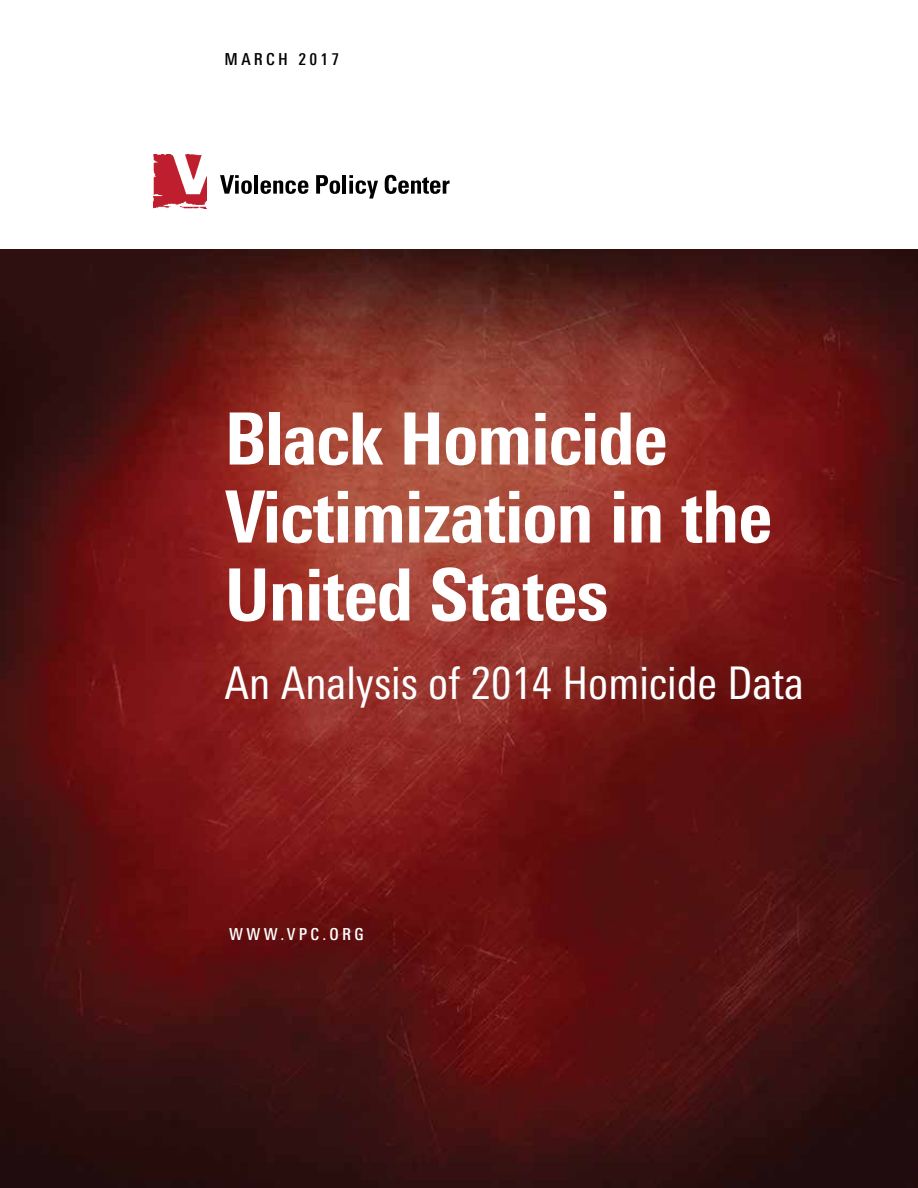
<style>
.page{position:relative;width:918px;height:1188px;background:#fff}
.page>*{position:absolute;margin:0;border:0;box-sizing:border-box;transform-origin:0 0}
.t1{font:800 condensed 72px/78px "Linotype Univers";letter-spacing:-.01em;color:#fff}
.t2{font:condensed 45px "Linotype Univers";color:#fff}
.t3{font:500 condensed 16.5px "Linotype Univers";letter-spacing:.2em;color:#fff}
.t4{font:500 condensed 16.5px "Linotype Univers";letter-spacing:.2em;color:#000}
</style>
<div class="page">
<img style="left:0;top:249px;width:918px;height:939px">
<img style="left:153px;top:155px;width:53px;height:53px">
<svg style="left:220px;top:175px;width:32px;height:19px"></svg>
<hr style="left:254px;top:175px;width:4px;height:19px;background:#000">
<svg style="left:260px;top:180px;width:49px;height:14px"></svg>
<svg style="left:316px;top:175px;width:24px;height:19px"></svg>
<hr style="left:343px;top:175px;width:3px;height:19px;background:#000">
<svg style="left:349px;top:175px;width:29px;height:24px"></svg>
<svg style="left:385px;top:175px;width:65px;height:19px"></svg>
<p class="t4" style="left:225px;top:49px;width:116px">MARCH 2017</p>
<p class="t1" style="left:225px;top:399px;width:549px">Black Homicide<br>Victimization in the<br>United States</p>
<p class="t2" style="left:225px;top:657px;width:581px">An Analysis of 2014 Homicide Data</p>
<p class="t3" style="left:229px;top:924px;width:136px">WWW.VPC.ORG</p>
</div>
